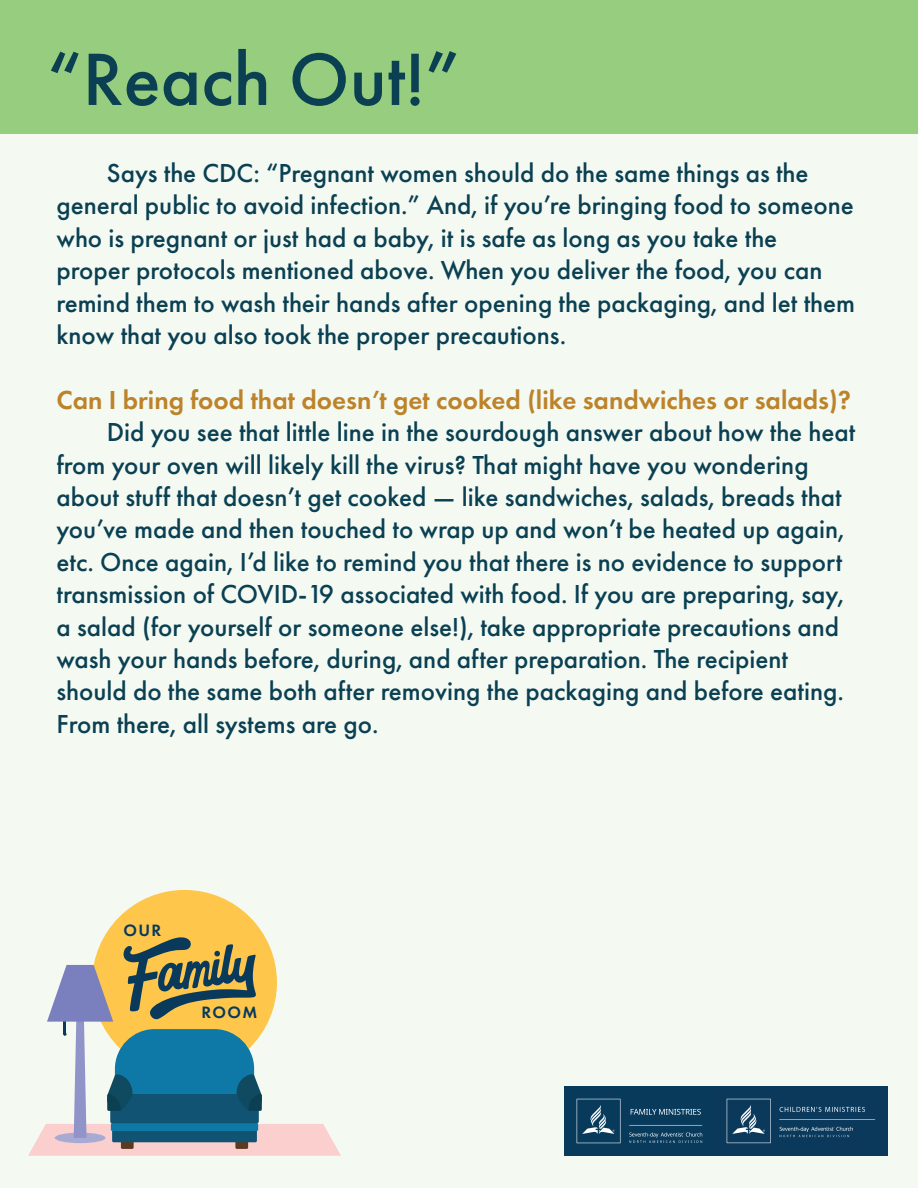
<style>
.page{position:relative;width:918px;height:1188px;background:#fff}
.page>*{position:absolute;margin:0;border:0;box-sizing:border-box;transform-origin:0 0}
.t1{font:500 76.8px "Futura PT";color:#0b4053}
.t2{font:500 27px/32.4px "Futura PT";color:#0b4053}
.t3{font:600 27px "Futura PT";color:#bc832b}
.t4{font:600 17.1px "Futura PT";letter-spacing:.08em;color:#093a5c}
</style>
<div class="page">
<div style="left:0;top:133px;width:918px;height:1055px;background:#f4faf2"></div>
<div style="left:92px;top:890px;width:185px;height:185px;background:#fec74c;border-radius:50%"></div>
<svg style="left:28px;top:937px;width:313px;height:219px"></svg>
<div style="left:111px;top:1123px;width:147px;height:8px;background:#0e79a7;border-radius:2px"></div>
<img style="left:564px;top:1087px;width:323px;height:69px">
<div style="left:0;top:0;width:918px;height:133px;background:#97cd7e"></div>
<h1 class="t1" style="left:47px;top:33px;width:415px">“Reach Out!”</h1>
<p class="t2" style="left:57px;top:157px;width:800px;text-indent:50px">Says the CDC: “Pregnant women should do the same things as the general public to avoid infection.” And, if you’re bringing food to someone who is pregnant or just had a baby, it is safe as long as you take the proper protocols mentioned above. When you deliver the food, you can remind them to wash their hands after opening the packaging, and let them know that you also took the proper precautions.</p>
<p class="t3" style="left:57px;top:383px;width:796px">Can I bring food that doesn’t get cooked (like sandwiches or salads)?</p>
<p class="t2" style="left:57px;top:416px;width:800px;text-indent:50px">Did you see that little line in the sourdough answer about how the heat from your oven will likely kill the virus? That might have you wondering about stuff that doesn’t get cooked — like sandwiches, salads, breads that you’ve made and then touched to wrap up and won’t be heated up again, etc. Once again, I’d like to remind you that there is no evidence to support transmission of COVID-19 associated with food. If you are preparing, say, a salad (for yourself or someone else!), take appropriate precautions and wash your hands before, during, and after preparation. The recipient should do the same both after removing the packaging and before eating.<br>From there, all systems are go.</p>
<p class="t4" style="left:124px;top:920px;width:39px">OUR</p>
<p class="t4" style="left:201px;top:1002px;width:57px">ROOM</p>
</div>
